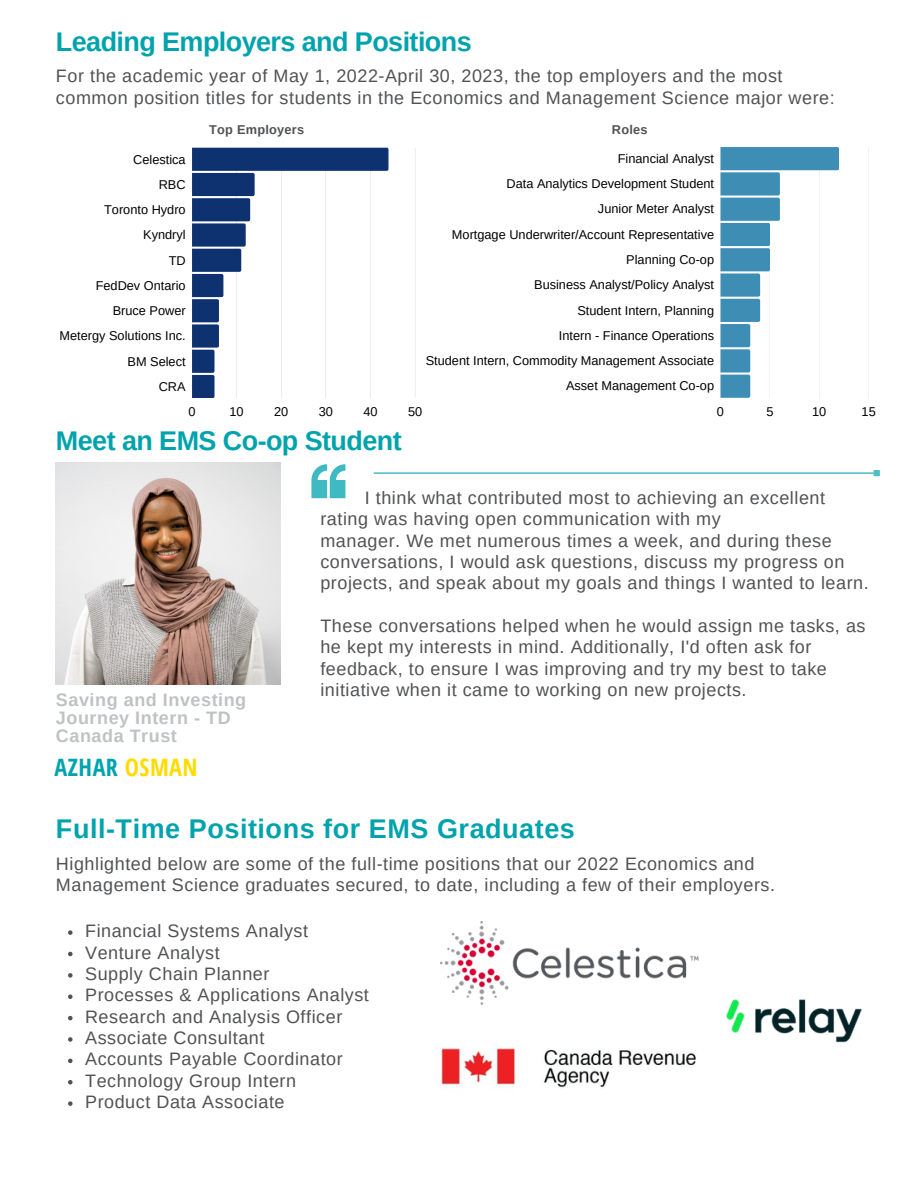
<style>
.page{position:relative;width:918px;height:1188px;background:#fff}
.page>*{position:absolute;margin:0;border:0;box-sizing:border-box;transform-origin:0 0}
.t1{font:700 27px "Arimo";letter-spacing:-.02em;color:#00a3ad}
.t2{font:700 27px "Arimo";letter-spacing:.02em;color:#00a3ad}
.t3{font:700 24px "Open Sans Condensed";letter-spacing:.02em;color:#01a3ae}
.t4{font:18px/21.3px "Arimo";letter-spacing:.03em;color:#515254}
.t5{font:700 18px/18px "Arimo";letter-spacing:.03em;color:#bfc2c4}
.t6{font:12.75px/25.2px "Arimo";color:#000;text-align:right}
.t7{font:700 12.75px "Arimo";letter-spacing:.02em;color:#515254}
.s1{color:#ffdc00}
</style>
<div class="page">
<svg style="left:68px;top:930px;width:5px;height:5px"></svg>
<svg style="left:68px;top:952px;width:5px;height:4px"></svg>
<svg style="left:68px;top:973px;width:5px;height:5px"></svg>
<svg style="left:68px;top:994px;width:5px;height:5px"></svg>
<svg style="left:68px;top:1016px;width:5px;height:4px"></svg>
<svg style="left:68px;top:1037px;width:5px;height:5px"></svg>
<svg style="left:68px;top:1059px;width:5px;height:4px"></svg>
<svg style="left:68px;top:1080px;width:5px;height:4px"></svg>
<svg style="left:68px;top:1101px;width:5px;height:5px"></svg>
<img style="left:56px;top:463px;width:224px;height:221px">
<svg style="left:311px;top:464px;width:34px;height:34px"></svg>
<svg style="left:374px;top:470px;width:506px;height:6px"></svg>
<svg style="left:192px;top:148px;width:197px;height:250px"></svg>
<svg style="left:387px;top:148px;width:1px;height:23px"></svg>
<svg style="left:239px;top:173px;width:16px;height:99px"></svg>
<svg style="left:213px;top:274px;width:10px;height:124px"></svg>
<svg style="left:720px;top:147px;width:149px;height:251px"></svg>
<img style="left:439px;top:956px;width:260px;height:132px">
<img style="left:441px;top:921px;width:257px;height:84px">
<img style="left:726px;top:999px;width:136px;height:44px">
<h1 class="t1" style="left:56px;top:27px;width:417px">Leading Employers and Positions</h1>
<h4 class="t4" style="left:56px;top:66px;width:780px">For the academic year of May 1, 2022-April 30, 2023, the top employers and the most common position titles for students in the Economics and Management Science major were:</h4>
<p class="t6" style="left:60px;top:147px;width:128px">Celestica<br>RBC<br>Toronto Hydro<br>Kyndryl<br>TD<br>FedDev Ontario<br>Bruce Power<br>Metergy Solutions Inc.<br>BM Select<br>CRA</p>
<h4 class="t7" style="left:209px;top:123px;width:97px">Top Employers</h4>
<h4 class="t7" style="left:612px;top:123px;width:37px">Roles</h4>
<p class="t6" style="left:426px;top:146px;width:290px">Financial Analyst<br>Data Analytics Development Student<br>Junior Meter Analyst<br>Mortgage Underwriter/Account Representative<br>Planning Co-op<br>Business Analyst/Policy Analyst<br>Student Intern, Planning<br>Intern - Finance Operations<br>Student Intern, Commodity Management Associate<br>Asset Management Co-op</p>
<p class="t6" style="left:189px;top:399px;width:9px">0</p>
<p class="t6" style="left:230px;top:399px;width:16px">10</p>
<p class="t6" style="left:274px;top:399px;width:16px">20</p>
<p class="t6" style="left:319px;top:399px;width:16px">30</p>
<p class="t6" style="left:363px;top:399px;width:16px">40</p>
<p class="t6" style="left:408px;top:399px;width:16px">50</p>
<h4 class="t1" style="left:56px;top:425px;width:347px">Meet an EMS Co-op Student</h4>
<p class="t6" style="left:717px;top:399px;width:9px">0</p>
<p class="t6" style="left:766px;top:399px;width:9px">5</p>
<p class="t6" style="left:812px;top:399px;width:16px">10</p>
<p class="t6" style="left:862px;top:399px;width:16px">15</p>
<h4 class="t5" style="left:56px;top:691px;width:192px">Saving and Investing<br>Journey Intern - TD<br>Canada Trust</h4>
<h4 class="t3" style="left:55px;top:750px;width:145px">AZHAR <span class="s1">OSMAN</span></h4>
<h4 class="t4" style="left:320px;top:487px;width:550px;text-indent:44px">I think what contributed most to achieving an excellent rating was having open communication with my<br>manager. We met numerous times a week, and during these conversations, I would ask questions, discuss my progress on projects, and speak about my goals and things I wanted to learn.</h4>
<h4 class="t4" style="left:320px;top:615px;width:547px">These conversations helped when he would assign me tasks, as he kept my interests in mind. Additionally, I'd often ask for feedback, to ensure I was improving and try my best to take initiative when it came to working on new projects.</h4>
<h4 class="t2" style="left:56px;top:813px;width:521px">Full-Time Positions for EMS Graduates</h4>
<h4 class="t4" style="left:56px;top:853px;width:721px">Highlighted below are some of the full-time positions that our 2022 Economics and<br>Management Science graduates secured, to date, including a few of their employers.</h4>
<h1 class="t4" style="left:85px;top:920px;width:225px">Financial Systems Analyst</h1>
<h4 class="t4" style="left:85px;top:942px;width:136px">Venture Analyst</h4>
<p class="t4" style="left:85px;top:963px;width:186px">Supply Chain Planner</p>
<p class="t4" style="left:85px;top:984px;width:285px">Processes &amp; Applications Analyst</p>
<h1 class="t4" style="left:85px;top:1006px;width:259px">Research and Analysis Officer</h1>
<h3 class="t4" style="left:85px;top:1027px;width:181px">Associate Consultant</h3>
<h2 class="t4" style="left:85px;top:1048px;width:259px">Accounts Payable Coordinator</h2>
<h4 class="t4" style="left:85px;top:1070px;width:213px">Technology Group Intern</h4>
<h4 class="t4" style="left:85px;top:1091px;width:201px">Product Data Associate</h4>
</div>
